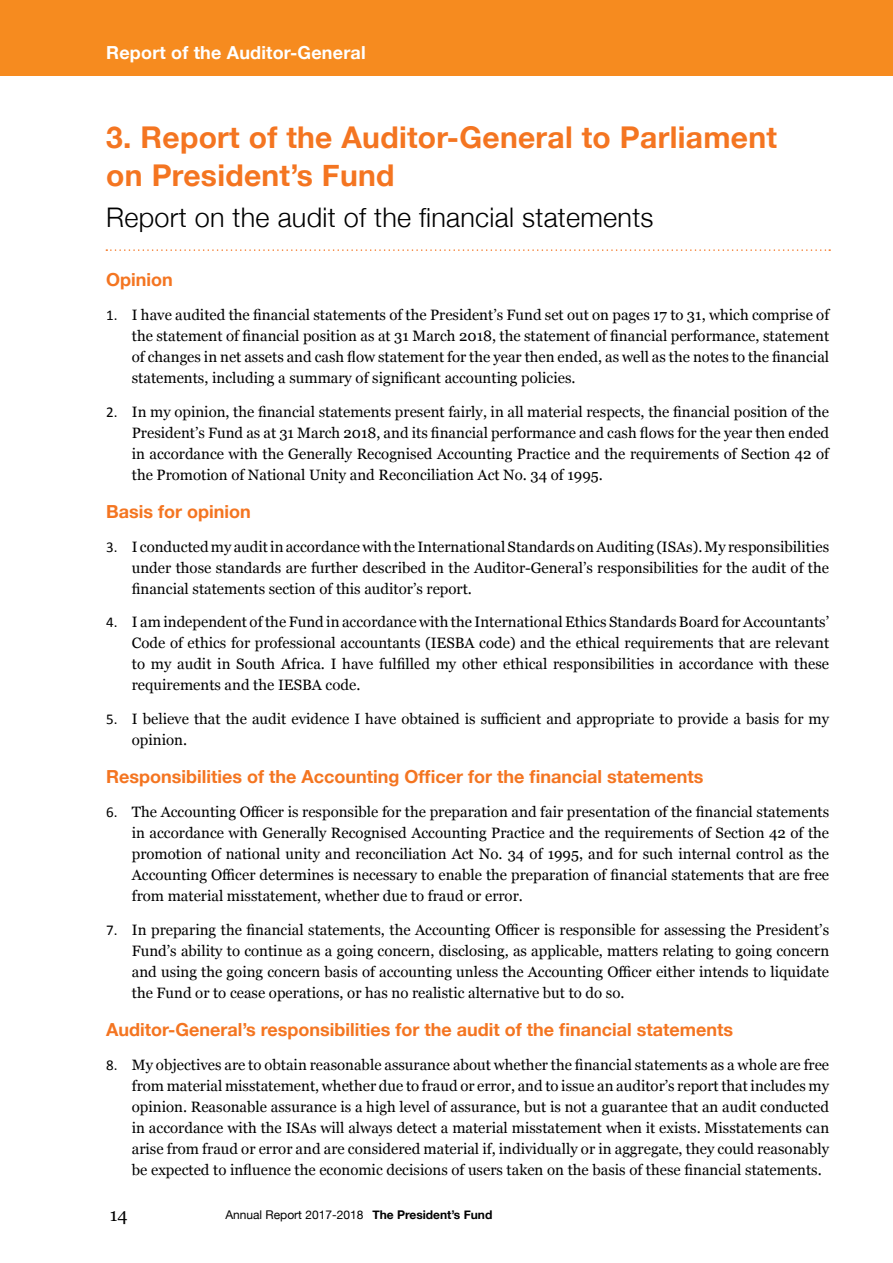
<style>
.page{position:relative;width:893px;height:1263px;background:#fff}
.page>*{position:absolute;margin:0;border:0;box-sizing:border-box;transform-origin:0 0}
.t1{font:700 30px/37.2px "Helvetica Neue";letter-spacing:.01em;color:#f47521}
.t2{font:300 27px "Helvetica Neue";letter-spacing:.01em;color:#000}
.t3{font:700 18px "Helvetica Neue";color:#f47521}
.t4{font:700 18px "Helvetica Neue";letter-spacing:.01em;color:#fff}
.t5{font:18px "Georgia";color:#000}
.t6{font:15px/21px "Georgia";color:#000;text-align:justify}
.t7{font:12px "Helvetica Neue";color:#000}
.s1{font-family:"Calibri"}
.s2{font-weight:700}
</style>
<div class="page">
<div style="left:0;top:0;width:893px;height:76px;background:#f68b1f"></div>
<svg style="left:106px;top:249px;width:724px;height:2px"></svg>
<p class="t4" style="left:106px;top:38px;width:261px">Report of the Auditor-General</p>
<h1 class="t1" style="left:106px;top:120px;width:672px">3. Report of the Auditor-General to Parliament on President’s Fund</h1>
<h2 class="t2" style="left:106px;top:196px;width:549px">Report on the audit of the financial statements</h2>
<p class="t3" style="left:106px;top:266px;width:68px">Opinion</p>
<p class="t6" style="left:132px;top:304px;width:699px;text-indent:-26px"><span class="s1">1.</span> I have audited the financial statements of the President’s Fund set out on pages 17 to 31, which comprise of the statement of financial position as at 31 March 2018, the statement of financial performance, statement of changes in net assets and cash flow statement for the year then ended, as well as the notes to the financial statements, including a summary of significant accounting policies.</p>
<p class="t6" style="left:132px;top:401px;width:699px;text-indent:-26px"><span class="s1">2.</span> In my opinion, the financial statements present fairly, in all material respects, the financial position of the President’s Fund as at 31 March 2018, and its financial performance and cash flows for the year then ended in accordance with the Generally Recognised Accounting Practice and the requirements of Section 42 of the Promotion of National Unity and Reconciliation Act No. 34 of 1995.</p>
<p class="t3" style="left:106px;top:497px;width:146px">Basis for opinion</p>
<p class="t6" style="left:132px;top:535px;width:699px;text-indent:-26px"><span class="s1">3.</span> I conducted my audit in accordance with the International Standards on Auditing (ISAs). My responsibilities under those standards are further described in the Auditor-General’s responsibilities for the audit of the financial statements section of this auditor’s report.</p>
<p class="t6" style="left:132px;top:611px;width:699px;text-indent:-26px"><span class="s1">4.</span> I am independent of the Fund in accordance with the International Ethics Standards Board for Accountants’ Code of ethics for professional accountants (IESBA code) and the ethical requirements that are relevant to my audit in South Africa. I have fulfilled my other ethical responsibilities in accordance with these requirements and the IESBA code.</p>
<p class="t6" style="left:132px;top:708px;width:699px;text-indent:-26px"><span class="s1">5.</span> I believe that the audit evidence I have obtained is sufficient and appropriate to provide a basis for my opinion.</p>
<p class="t3" style="left:106px;top:763px;width:599px">Responsibilities of the Accounting Officer for the financial statements</p>
<p class="t6" style="left:132px;top:801px;width:699px;text-indent:-26px"><span class="s1">6.</span> The Accounting Officer is responsible for the preparation and fair presentation of the financial statements in accordance with Generally Recognised Accounting Practice and the requirements of Section 42 of the promotion of national unity and reconciliation Act No. 34 of 1995, and for such internal control as the Accounting Officer determines is necessary to enable the preparation of financial statements that are free from material misstatement, whether due to fraud or error.</p>
<p class="t6" style="left:132px;top:918px;width:699px;text-indent:-26px"><span class="s1">7.</span> In preparing the financial statements, the Accounting Officer is responsible for assessing the President’s Fund’s ability to continue as a going concern, disclosing, as applicable, matters relating to going concern and using the going concern basis of accounting unless the Accounting Officer either intends to liquidate the Fund or to cease operations, or has no realistic alternative but to do so.</p>
<p class="t3" style="left:106px;top:1015px;width:628px">Auditor-General’s responsibilities for the audit of the financial statements</p>
<p class="t6" style="left:132px;top:1053px;width:699px;text-indent:-26px"><span class="s1">8.</span> My objectives are to obtain reasonable assurance about whether the financial statements as a whole are free from material misstatement, whether due to fraud or error, and to issue an auditor’s report that includes my opinion. Reasonable assurance is a high level of assurance, but is not a guarantee that an audit conducted in accordance with the ISAs will always detect a material misstatement when it exists. Misstatements can arise from fraud or error and are considered material if, individually or in aggregate, they could reasonably be expected to influence the economic decisions of users taken on the basis of these financial statements.</p>
<p class="t5" style="left:110px;top:1202px;width:19px">14</p>
<p class="t7" style="left:225px;top:1206px;width:269px">Annual Report 2017-2018 <span class="s2">The President’s Fund</span></p>
</div>
